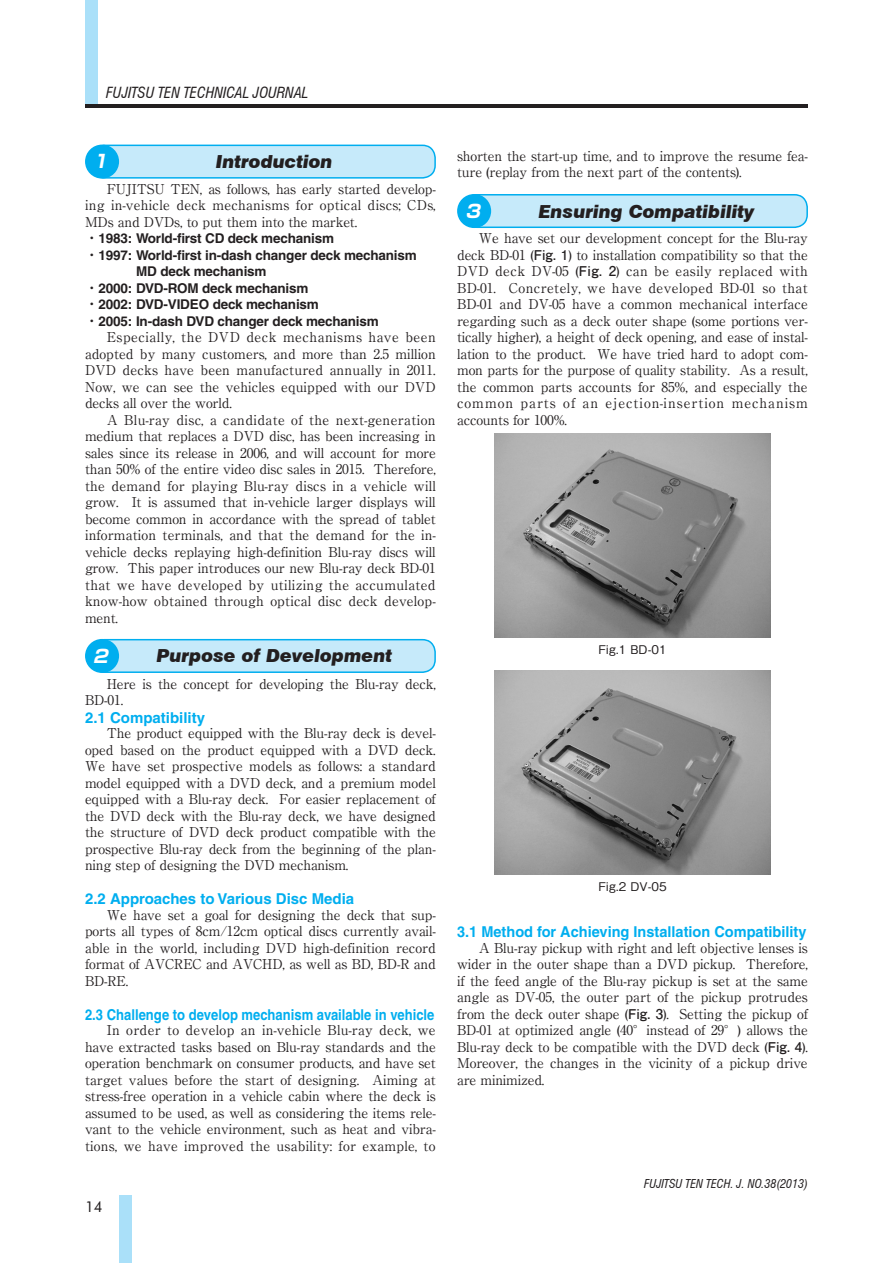
<style>
.page{position:relative;width:893px;height:1263px;background:#fff}
.page>*{position:absolute;margin:0;border:0;box-sizing:border-box;transform-origin:0 0}
.t1{font:italic 900 18px "Swiss 721 BT";color:#231f20}
.t2{font:italic 700 18px "Shin Go Pro";color:#fff}
.t3{font:700 15px "Helvetica";color:#00aeef}
.t4{font:700 15px "Helvetica";color:#00aeef;scale:.87 1}
.t5{font:italic condensed 15px "Swiss 721 BT";color:#231f20}
.t6{font:15px "Futura BT";color:#231f20}
.t7{font:13.5px/16.5px "Ryumin Pro";letter-spacing:-.01em;color:#231f20;text-align:justify}
.t8{font:700 13.5px "Helvetica";letter-spacing:-.01em;color:#231f20}
.t9{font:italic condensed 12px "Swiss 721 BT";color:#231f20}
.t10{font:500 12px "Gothic BBB Pro";color:#231f20}
.s1{font-family:"Futo Go B101 Pro"}
.s2{font-family:"Futo Go B101 Pro";font-weight:700}
</style>
<div class="page">
<div style="left:85px;top:0;width:13px;height:106px;background:#aae0f9"></div>
<hr style="left:85px;top:105px;width:723px;height:3px;background:#231f20">
<div style="left:119px;top:1195px;width:13px;height:68px;background:#aae0f9"></div>
<img style="left:494px;top:434px;width:277px;height:204px">
<img style="left:494px;top:670px;width:277px;height:204px">
<svg style="left:85px;top:145px;width:351px;height:34px;background:#a9e1f8"></svg>
<svg style="left:85px;top:639px;width:351px;height:34px;background:#a7e0f8"></svg>
<svg style="left:457px;top:194px;width:351px;height:34px;background:#a7e0f8"></svg>
<p class="t5" style="left:106px;top:84px;width:203px">FUJITSU TEN TECHNICAL JOURNAL</p>
<p class="t7" style="left:228px;top:146px;width:89px">1. Introduction</p>
<p class="t7" style="left:85px;top:179px;width:352px;text-indent:22px">FUJITSU TEN, as follows, has early started develop&shy;ing in-vehicle deck mechanisms for optical discs; CDs, MDs and DVDs, to put them into the market.</p>
<p class="t8" style="left:85px;top:230px;width:251px"><span class="s1">・</span>1983: World-first CD deck mechanism</p>
<p class="t8" style="left:85px;top:247px;width:333px"><span class="s1">・</span>1997: World-first in-dash changer deck mechanism</p>
<p class="t8" style="left:136px;top:263px;width:132px">MD deck mechanism</p>
<p class="t8" style="left:85px;top:280px;width:225px"><span class="s1">・</span>2000: DVD-ROM deck mechanism</p>
<p class="t8" style="left:85px;top:296px;width:235px"><span class="s1">・</span>2002: DVD-VIDEO deck mechanism</p>
<p class="t8" style="left:85px;top:313px;width:295px"><span class="s1">・</span>2005: In-dash DVD changer deck mechanism</p>
<p class="t7" style="left:85px;top:328px;width:352px;text-indent:22px">Especially, the DVD deck mechanisms have been adopted by many customers, and more than 2.5 million DVD decks have been manufactured annually in 2011.<br>Now, we can see the vehicles equipped with our DVD decks all over the world.</p>
<p class="t7" style="left:85px;top:410px;width:352px;text-indent:22px">A Blu-ray disc, a candidate of the next-generation medium that replaces a DVD disc, has been increasing in sales since its release in 2006, and will account for more than 50% of the entire video disc sales in 2015. Therefore, the demand for playing Blu-ray discs in a vehicle will grow. It is assumed that in-vehicle larger displays will become common in accordance with the spread of tablet information terminals, and that the demand for the in&shy;vehicle decks replaying high-definition Blu-ray discs will grow. This paper introduces our new Blu-ray deck BD-01 that we have developed by utilizing the accumulated know-how obtained through optical disc deck develop&shy;ment.</p>
<p class="t7" style="left:191px;top:641px;width:162px">2. Purpose of Development</p>
<p class="t7" style="left:85px;top:674px;width:352px;text-indent:22px">Here is the concept for developing the Blu-ray deck,<br>BD-01.</p>
<p class="t3" style="left:85px;top:708px;width:122px">2.1 Compatibility</p>
<p class="t7" style="left:85px;top:724px;width:352px;text-indent:22px">The product equipped with the Blu-ray deck is devel&shy;oped based on the product equipped with a DVD deck.<br>We have set prospective models as follows: a standard model equipped with a DVD deck, and a premium model equipped with a Blu-ray deck. For easier replacement of the DVD deck with the Blu-ray deck, we have designed the structure of DVD deck product compatible with the prospective Blu-ray deck from the beginning of the plan&shy;ning step of designing the DVD mechanism.</p>
<p class="t3" style="left:85px;top:890px;width:271px">2.2 Approaches to Various Disc Media</p>
<p class="t7" style="left:85px;top:905px;width:352px;text-indent:22px">We have set a goal for designing the deck that sup&shy;ports all types of 8cm/12cm optical discs currently avail&shy;able in the world, including DVD high-definition record format of AVCREC and AVCHD, as well as BD, BD-R and BD-RE.</p>
<p class="t4" style="left:85px;top:1005px;width:403px">2.3 Challenge to develop mechanism available in vehicle</p>
<p class="t7" style="left:85px;top:1021px;width:352px;text-indent:22px">In order to develop an in-vehicle Blu-ray deck, we have extracted tasks based on Blu-ray standards and the operation benchmark on consumer products, and have set target values before the start of designing. Aiming at stress-free operation in a vehicle cabin where the deck is assumed to be used, as well as considering the items rele&shy;vant to the vehicle environment, such as heat and vibra&shy;tions, we have improved the usability: for example, to</p>
<h1 class="t2" style="left:93px;top:147px;width:21px">1</h1>
<h1 class="t1" style="left:216px;top:151px;width:118px">Introduction</h1>
<h1 class="t2" style="left:93px;top:642px;width:21px">2</h1>
<h1 class="t1" style="left:156px;top:645px;width:237px">Purpose of Development</h1>
<p class="t6" style="left:85px;top:1197px;width:19px">14</p>
<p class="t7" style="left:457px;top:146px;width:352px">shorten the start-up time, and to improve the resume fea&shy;ture (replay from the next part of the contents).</p>
<p class="t7" style="left:567px;top:196px;width:153px">3. Ensuring Compatibility</p>
<p class="t7" style="left:457px;top:229px;width:352px;text-indent:22px">We have set our development concept for the Blu-ray deck BD-01 (<span class="s2">Fig. 1</span>) to installation compatibility so that the DVD deck DV-05 (<span class="s2">Fig. 2</span>) can be easily replaced with BD-01. Concretely, we have developed BD-01 so that BD-01 and DV-05 have a common mechanical interface regarding such as a deck outer shape (some portions ver&shy;tically higher), a height of deck opening, and ease of instal&shy;lation to the product. We have tried hard to adopt com&shy;mon parts for the purpose of quality stability. As a result, the common parts accounts for 85%, and especially the common parts of an ejection-insertion mechanism accounts for 100%.</p>
<h1 class="t2" style="left:465px;top:197px;width:21px">3</h1>
<h1 class="t1" style="left:538px;top:200px;width:217px">Ensuring Compatibility</h1>
<p class="t10" style="left:598px;top:640px;width:70px">Fig.1 BD-01</p>
<p class="t10" style="left:598px;top:877px;width:70px">Fig.2 DV-05</p>
<p class="t3" style="left:457px;top:923px;width:351px">3.1 Method for Achieving Installation Compatibility</p>
<p class="t7" style="left:457px;top:938px;width:352px;text-indent:22px">A Blu-ray pickup with right and left objective lenses is wider in the outer shape than a DVD pickup. Therefore, if the feed angle of the Blu-ray pickup is set at the same angle as DV-05, the outer part of the pickup protrudes from the deck outer shape (<span class="s2">Fig. 3</span>). Setting the pickup of BD-01 at optimized angle (40°instead of 29°) allows the Blu-ray deck to be compatible with the DVD deck (<span class="s2">Fig. 4</span>).<br>Moreover, the changes in the vicinity of a pickup drive are minimized.</p>
<p class="t9" style="left:644px;top:1177px;width:165px">FUJITSU TEN TECH. J. NO.38(2013)</p>
</div>
